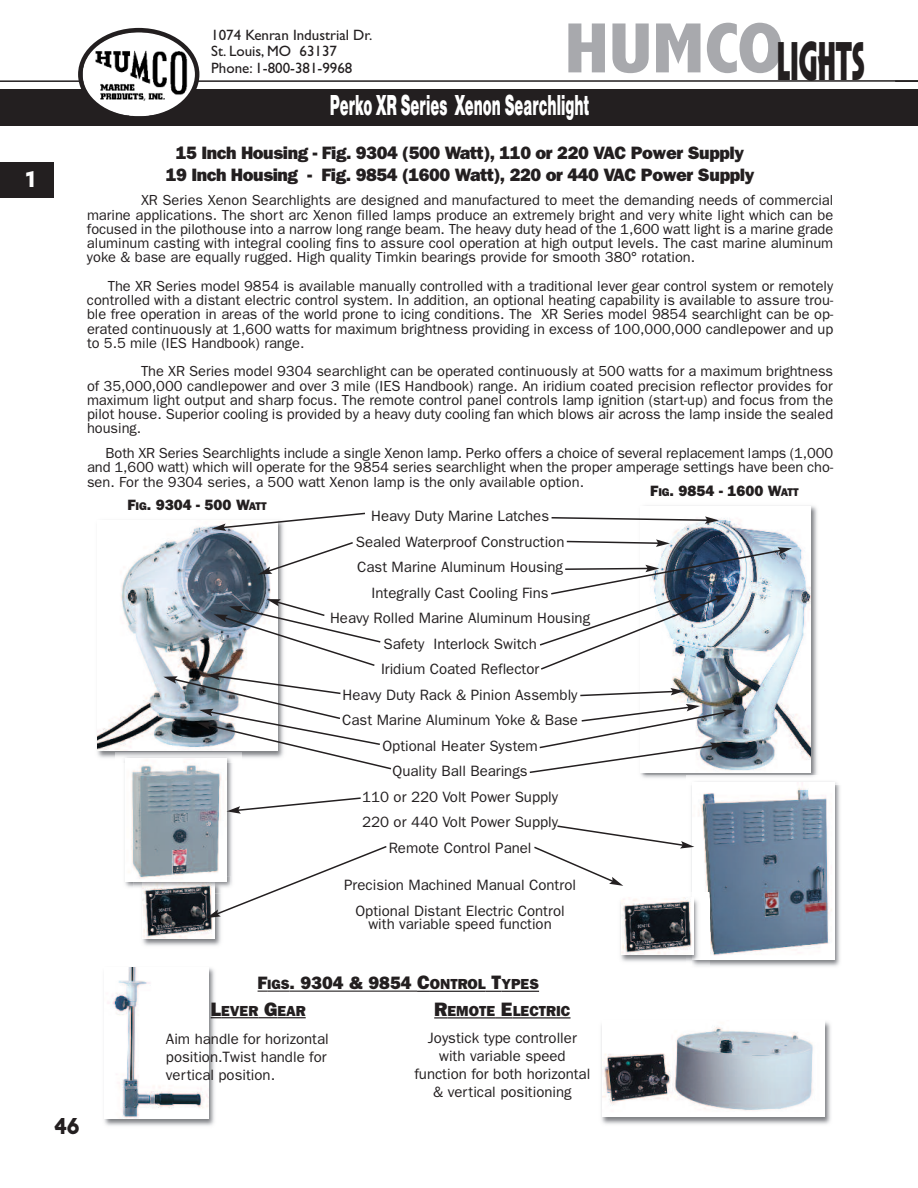
<style>
.page{position:relative;width:918px;height:1188px;background:#fff}
.page>*{position:absolute;margin:0;border:0;box-sizing:border-box;transform-origin:0 0}
.t1{font:57px "Plaza D Ultr";color:#231f20;scale:.61 1}
.t2{font:30px "Nimbus San D Blac";color:#fff;scale:.5 1}
.t3{font:24px "Plaza D Ultr";color:#231f20}
.t4{font:24px "Plaza D Ultr";color:#fff}
.t5{font:800 18px/21.6px "Franklin Gothic";letter-spacing:-.025em;color:#231f20;text-align:center}
.t6{font:800 18px "Franklin Gothic";color:#231f20}
.t7{font:15px/25.5px "Franklin Gothic";color:#231f20;text-align:center}
.t8{font:15px/16.5px "Gill Sans";color:#231f20}
.t9{font:800 15px "Franklin Gothic";color:#231f20}
.t10{font:14.7px/14.2px "Franklin Gothic";color:#231f20;text-align:justify}
.t11{font:800 14.7px "Franklin Gothic";color:#231f20}
.s1{font-family:"Abadi";font-weight:800;font-stretch:condensed;font-size:71.85px;color:#a8a9ad}
.s2{font-size:11.25px}
.s3{font-size:13.5px}
.s4{font-size:19.5px}
.s5{font-size:14.7px}
</style>
<div class="page">
<hr style="left:0;top:80px;width:918px;height:2px;background:#231f20">
<div style="left:0;top:89px;width:918px;height:37px;background:#231f20"></div>
<svg style="left:78px;top:28px;width:121px;height:89px"></svg>
<div style="left:0;top:162px;width:54px;height:35px;background:#231f20"></div>
<img style="left:98px;top:525px;width:180px;height:226px">
<svg style="left:258px;top:991px;width:32px;height:1px"></svg>
<hr style="left:290px;top:991px;width:127px;height:1px;background:#231f20">
<svg style="left:417px;top:991px;width:13px;height:1px"></svg>
<hr style="left:430px;top:991px;width:56px;height:1px;background:#231f20">
<svg style="left:486px;top:991px;width:15px;height:1px"></svg>
<hr style="left:501px;top:991px;width:38px;height:1px;background:#231f20">
<img style="left:640px;top:505px;width:177px;height:271px">
<img style="left:642px;top:776px;width:45px;height:2px">
<img style="left:641px;top:506px;width:170px;height:266px">
<svg style="left:551px;top:516px;width:168px;height:8px"></svg>
<img style="left:104px;top:967px;width:121px;height:159px">
<img style="left:104px;top:968px;width:104px;height:151px">
<img style="left:601px;top:1021px;width:230px;height:103px">
<img style="left:602px;top:1021px;width:223px;height:95px">
<img style="left:142px;top:899px;width:79px;height:47px">
<img style="left:143px;top:893px;width:72px;height:45px">
<hr style="left:221px;top:1017px;width:37px;height:1px;background:#231f20">
<svg style="left:258px;top:1017px;width:48px;height:1px"></svg>
<img style="left:115px;top:752px;width:117px;height:136px">
<img style="left:133px;top:882px;width:10px;height:7px">
<img style="left:143px;top:882px;width:63px;height:11px">
<img style="left:126px;top:758px;width:100px;height:124px">
<img style="left:687px;top:776px;width:153px;height:191px">
<img style="left:693px;top:782px;width:141px;height:178px">
<svg style="left:434px;top:1017px;width:13px;height:2px"></svg>
<hr style="left:447px;top:1017px;width:48px;height:2px;background:#231f20">
<svg style="left:495px;top:1017px;width:18px;height:2px"></svg>
<hr style="left:513px;top:1017px;width:58px;height:2px;background:#231f20">
<svg style="left:212px;top:512px;width:153px;height:19px"></svg>
<svg style="left:258px;top:541px;width:95px;height:34px"></svg>
<svg style="left:539px;top:539px;width:253px;height:132px"></svg>
<svg style="left:214px;top:599px;width:167px;height:68px"></svg>
<svg style="left:580px;top:688px;width:104px;height:9px"></svg>
<svg style="left:529px;top:704px;width:207px;height:70px"></svg>
<svg style="left:227px;top:796px;width:134px;height:18px"></svg>
<svg style="left:206px;top:845px;width:181px;height:73px"></svg>
<img style="left:620px;top:892px;width:89px;height:74px">
<img style="left:622px;top:898px;width:71px;height:56px">
<svg style="left:534px;top:824px;width:160px;height:62px"></svg>
<svg style="left:163px;top:673px;width:229px;height:98px"></svg>
<h3 class="t4" style="left:24px;top:165px;width:14px">1</h3>
<h1 class="t1" style="left:564px;top:27px;width:494px"><span class="s1">HUMCO</span>LIGHTS</h1>
<p class="t8" style="left:211px;top:26px;width:163px">1074 Kenran Industrial Dr.<br>St. Louis, MO 63137<br>Phone: 1-800-381-9968</p>
<h2 class="t2" style="left:330px;top:88px;width:520px">Perko XR Series Xenon Searchlight</h2>
<p class="t5" style="left:166px;top:142px;width:590px">15 Inch Housing - Fig. 9304 (500 Watt), 110 or 220 VAC Power Supply<br>19 Inch Housing - Fig. 9854 (1600 Watt), 220 or 440 VAC Power Supply</p>
<p class="t10" style="left:87px;top:193px;width:748px;text-indent:54px">XR Series Xenon Searchlights are designed and manufactured to meet the demanding needs of commercial marine applications. The short arc Xenon filled lamps produce an extremely bright and very white light which can be focused in the pilothouse into a narrow long range beam. The heavy duty head of the 1,600 watt light is a marine grade aluminum casting with integral cooling fins to assure cool operation at high output levels. The cast marine aluminum yoke &amp; base are equally rugged. High quality Timkin bearings provide for smooth 380° rotation.</p>
<p class="t10" style="left:87px;top:279px;width:748px;text-indent:21px">The XR Series model 9854 is available manually controlled with a traditional lever gear control system or remotely controlled with a distant electric control system. In addition, an optional heating capability is available to assure trou&shy;ble free operation in areas of the world prone to icing conditions. The XR Series model 9854 searchlight can be op&shy;erated continuously at 1,600 watts for maximum brightness providing in excess of 100,000,000 candlepower and up to 5.5 mile (IES Handbook) range.</p>
<p class="t10" style="left:87px;top:364px;width:748px;text-indent:54px">The XR Series model 9304 searchlight can be operated continuously at 500 watts for a maximum brightness of 35,000,000 candlepower and over 3 mile (IES Handbook) range. An iridium coated precision reflector provides for maximum light output and sharp focus. The remote control panel controls lamp ignition (start-up) and focus from the pilot house. Superior cooling is provided by a heavy duty cooling fan which blows air across the lamp inside the sealed housing.</p>
<p class="t10" style="left:87px;top:446px;width:748px;text-indent:19px">Both XR Series Searchlights include a single Xenon lamp. Perko offers a choice of several replacement lamps (1,000 and 1,600 watt) which will operate for the 9854 series searchlight when the proper amperage settings have been cho&shy;sen. For the 9304 series, a 500 watt Xenon lamp is the only available option.</p>
<p class="t7" style="left:330px;top:503px;width:262px">Heavy Duty Marine Latches<br>Sealed Waterproof Construction<br>Cast Marine Aluminum Housing<br>Integrally Cast Cooling Fins<br>Heavy Rolled Marine Aluminum Housing<br>Safety Interlock Switch<br>Iridium Coated Reflector<br>Heavy Duty Rack &amp; Pinion Assembly<br>Cast Marine Aluminum Yoke &amp; Base<br>Optional Heater System<br>Quality Ball Bearings<br>110 or 220 Volt Power Supply<br>220 or 440 Volt Power Supply<br>Remote Control Panel</p>
<p class="t7" style="left:344px;top:872px;width:234px">Precision Machined Manual Control<br>Optional Distant Electric Control</p>
<p class="t7" style="left:368px;top:911px;width:185px">with variable speed function</p>
<p class="t9" style="left:650px;top:482px;width:150px">F<span class="s2">IG</span>. 9854 - 1600 W<span class="s2">ATT</span></p>
<p class="t9" style="left:127px;top:496px;width:141px">F<span class="s2">IG</span>. 9304 - 500 W<span class="s2">ATT</span></p>
<h3 class="t3" style="left:54px;top:1112px;width:27px">46</h3>
<p class="t6" style="left:258px;top:973px;width:283px">F<span class="s3">IGS</span>. 9304 &amp; 9854 <span class="s4">C</span><span class="s5">ONTROL</span> <span class="s4">T</span><span class="s5">YPES</span></p>
<p class="t11" style="left:211px;top:1002px;width:97px"><span class="s4">L</span>EVER <span class="s4">G</span>EAR</p>
<p class="t7" style="left:166px;top:1030px;width:164px;line-height:18px;text-align:left">Aim handle for horizontal position.Twist handle for vertical position.</p>
<p class="t11" style="left:434px;top:1002px;width:138px"><span class="s4">R</span>EMOTE <span class="s4">E</span>LECTRIC</p>
<p class="t7" style="left:414px;top:1029px;width:177px;line-height:18px">Joystick type controller with variable speed function for both horizontal &amp; vertical positioning</p>
</div>
